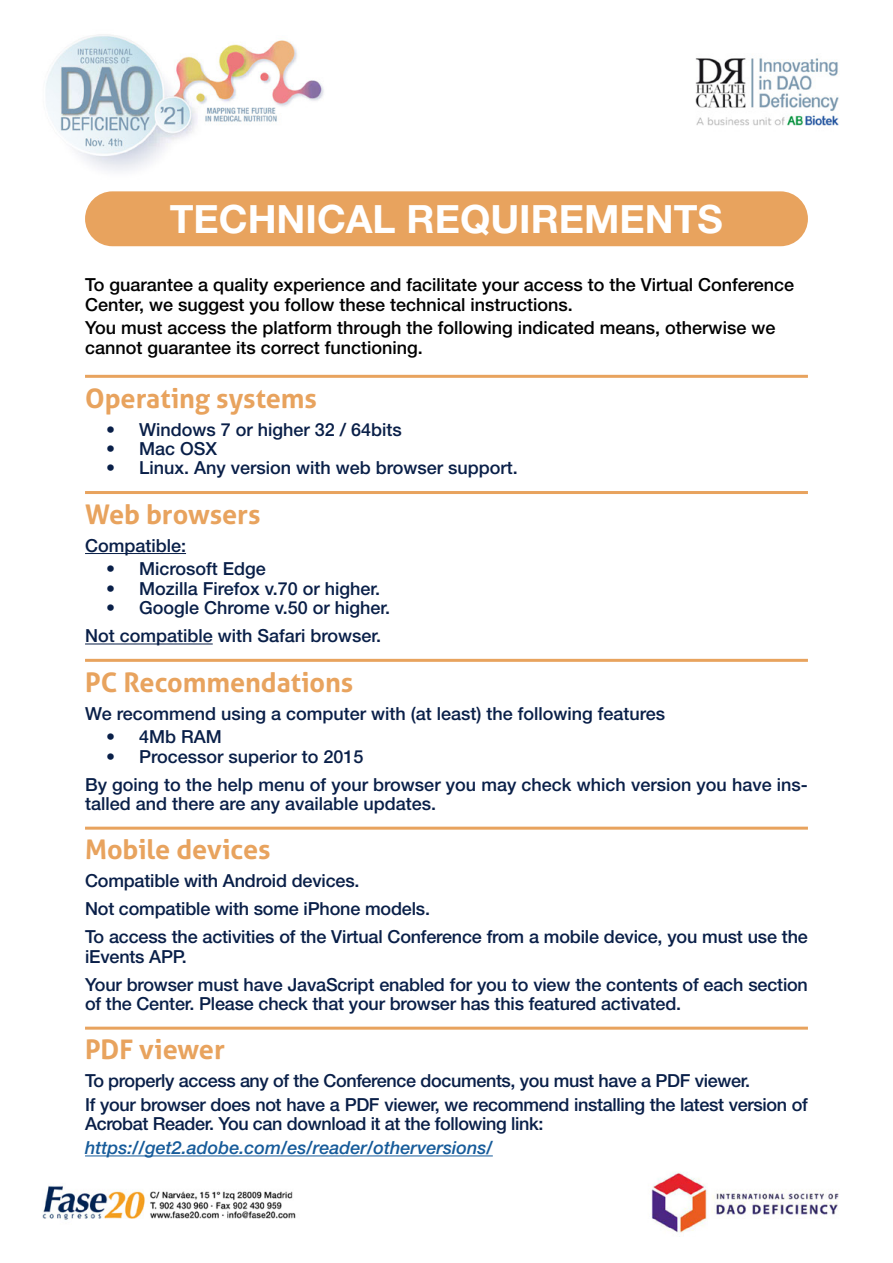
<style>
.page{position:relative;width:893px;height:1263px;background:#fff}
.page>*{position:absolute;margin:0;border:0;box-sizing:border-box;transform-origin:0 0}
.t1{font:700 39px "Helvetica Neue LT Std";color:#fff}
.t2{font:700 27px "Aller";letter-spacing:-.005em;color:#e8a35e}
.t3{font:500 18px/27.9px "Helvetica Neue LT Std";letter-spacing:-.01em;color:#091f48}
.t4{font:500 18px/19.4px "Helvetica Neue LT Std";color:#000}
.t5{font:italic 500 18px "Helvetica Neue LT Std";color:#165b9a}
</style>
<div class="page">
<img style="left:42px;top:34px;width:798px;height:1203px">
<hr style="left:85px;top:375px;width:723px;height:3px;background:#e8a35e">
<hr style="left:85px;top:491px;width:723px;height:3px;background:#e8a35e">
<hr style="left:85px;top:553px;width:101px;height:1px;background:#091f48">
<hr style="left:85px;top:643px;width:128px;height:1px;background:#091f48">
<hr style="left:85px;top:659px;width:723px;height:3px;background:#e8a35e">
<hr style="left:85px;top:827px;width:723px;height:3px;background:#e8a35e">
<hr style="left:85px;top:1027px;width:723px;height:3px;background:#e8a35e">
<hr style="left:85px;top:1155px;width:408px;height:1px;background:#165b9a">
<div style="left:85px;top:191px;width:723px;height:55px;background:#e8a35e;border-radius:27px"></div>
<h1 class="t1" style="left:170px;top:195px;width:555px">TECHNICAL REQUIREMENTS</h1>
<p class="t4" style="left:85px;top:275px;width:711px">To guarantee a quality experience and facilitate your access to the Virtual Conference<br>Center, we suggest you follow these technical instructions.</p>
<p class="t4" style="left:85px;top:318px;width:692px">You must access the platform through the following indicated means, otherwise we cannot guarantee its correct functioning.</p>
<h2 class="t2" style="left:85px;top:381px;width:234px">Operating systems</h2>
<p class="t3" style="left:106px;top:415px;width:297px">• Windows 7 or higher 32 / 64bits</p>
<p class="t3" style="left:106px;top:434px;width:112px">• Mac OSX</p>
<p class="t3" style="left:106px;top:454px;width:413px">• Linux. Any version with web browser support.</p>
<h2 class="t2" style="left:85px;top:497px;width:177px">Web browsers</h2>
<p class="t3" style="left:85px;top:531px;width:103px">Compatible:</p>
<p class="t3" style="left:106px;top:555px;width:161px">• Microsoft Edge</p>
<p class="t3" style="left:106px;top:574px;width:275px">• Mozilla Firefox v.70 or higher.</p>
<p class="t3" style="left:85px;top:594px;width:307px;text-indent:21px">• Google Chrome v.50 or higher.<br>Not compatible with Safari browser.</p>
<h2 class="t2" style="left:85px;top:665px;width:270px">PC Recommendations</h2>
<p class="t3" style="left:85px;top:699px;width:582px">We recommend using a computer with (at least) the following features</p>
<p class="t3" style="left:106px;top:723px;width:117px">• 4Mb RAM</p>
<p class="t3" style="left:85px;top:742px;width:724px;text-indent:21px">• Processor superior to 2015<br>By going to the help menu of your browser you may check which version you have ins-</p>
<p class="t3" style="left:85px;top:789px;width:353px">talled and there are any available updates.</p>
<h2 class="t2" style="left:85px;top:833px;width:187px">Mobile devices</h2>
<p class="t3" style="left:85px;top:867px;width:724px">Compatible with Android devices.<br>Not compatible with some iPhone models.<br>To access the activities of the Virtual Conference from a mobile device, you must use the</p>
<p class="t3" style="left:85px;top:942px;width:724px">iEvents APP.<br>Your browser must have JavaScript enabled for you to view the contents of each section</p>
<p class="t3" style="left:85px;top:989px;width:598px">of the Center. Please check that your browser has this featured activated.</p>
<h2 class="t2" style="left:85px;top:1033px;width:141px">PDF viewer</h2>
<p class="t3" style="left:85px;top:1069px;width:724px;line-height:23.7px">To properly access any of the Conference documents, you must have a PDF viewer.<br>If your browser does not have a PDF viewer, we recommend installing the latest version of</p>
<p class="t3" style="left:85px;top:1110px;width:460px">Acrobat Reader. You can download it at the following link:</p>
<p class="t5" style="left:85px;top:1137px;width:409px">https://get2.adobe.com/es/reader/otherversions/</p>
</div>
